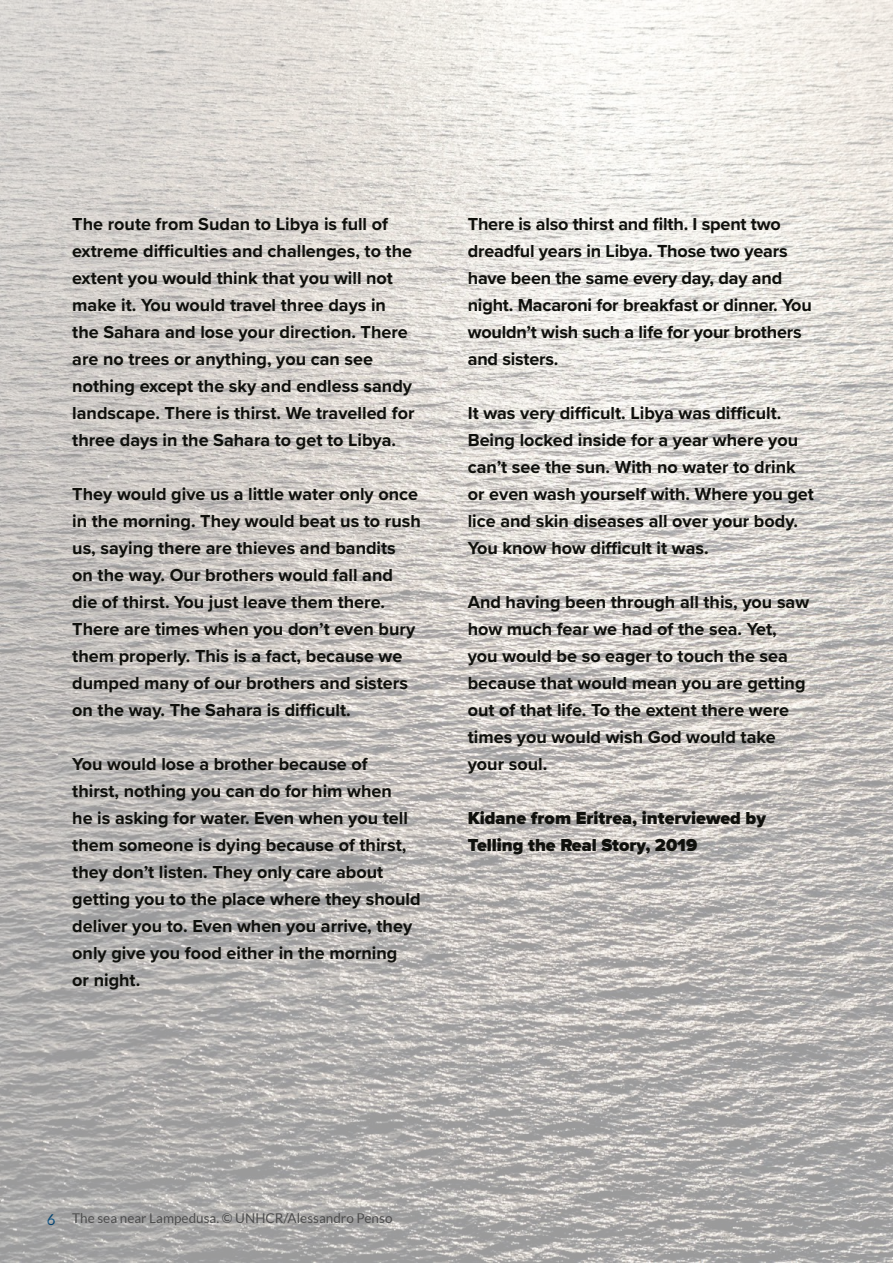
<style>
.page{position:relative;width:893px;height:1263px;background:#fff}
.page>*{position:absolute;margin:0;border:0;box-sizing:border-box;transform-origin:0 0}
.t1{font:700 18px/27px "Proxima Nova";color:#0f100c}
.t2{font:900 18px/27px "Proxima Nova";color:#0f100c}
.t3{font:13.5px "Lato";color:#4d4d4d}
.s1{font-size:15px;color:#006ab4}
</style>
<div class="page">
<img style="left:0;top:0;width:893px;height:1263px">
<p class="t1" style="left:72px;top:210px;width:344px">The route from Sudan to Libya is full of extreme difficulties and challenges, to the extent you would think that you will not make it. You would travel three days in the Sahara and lose your direction. There are no trees or anything, you can see nothing except the sky and endless sandy landscape. There is thirst. We travelled for three days in the Sahara to get to Libya.</p>
<p class="t1" style="left:72px;top:480px;width:350px">They would give us a little water only once in the morning. They would beat us to rush us, saying there are thieves and bandits on the way. Our brothers would fall and die of thirst. You just leave them there.<br>There are times when you don’t even bury them properly. This is a fact, because we dumped many of our brothers and sisters on the way. The Sahara is difficult.</p>
<p class="t1" style="left:72px;top:750px;width:350px">You would lose a brother because of<br>thirst, nothing you can do for him when<br>he is asking for water. Even when you tell them someone is dying because of thirst, they don’t listen. They only care about getting you to the place where they should deliver you to. Even when you arrive, they only give you food either in the morning<br>or night.</p>
<p class="t1" style="left:468px;top:210px;width:346px">There is also thirst and filth. I spent two dreadful years in Libya. Those two years have been the same every day, day and night. Macaroni for breakfast or dinner. You wouldn’t wish such a life for your brothers and sisters.</p>
<p class="t1" style="left:468px;top:399px;width:348px">It was very difficult. Libya was difficult.<br>Being locked inside for a year where you can’t see the sun. With no water to drink or even wash yourself with. Where you get lice and skin diseases all over your body.<br>You know how difficult it was.</p>
<p class="t1" style="left:468px;top:588px;width:343px">And having been through all this, you saw how much fear we had of the sea. Yet, you would be so eager to touch the sea because that would mean you are getting out of that life. To the extent there were times you would wish God would take your soul.</p>
<p class="t2" style="left:468px;top:805px;width:300px">Kidane from Eritrea, interviewed by<br>Telling the Real Story, 2019</p>
<p class="t3" style="left:47px;top:1210px;width:347px"><span class="s1">6</span> The sea near Lampedusa. © UNHCR/Alessandro Penso</p>
</div>
